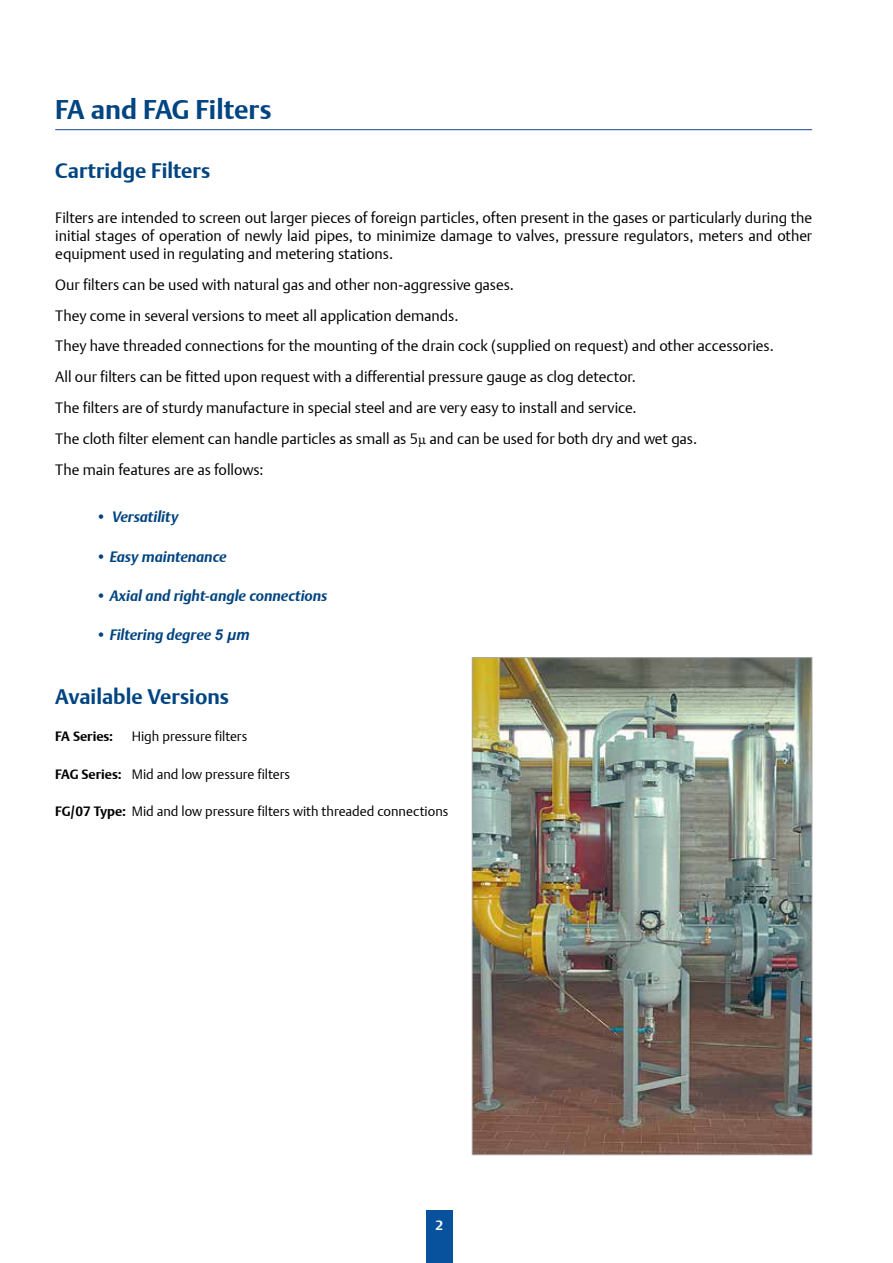
<style>
.page{position:relative;width:893px;height:1263px;background:#fff}
.page>*{position:absolute;margin:0;border:0;box-sizing:border-box;transform-origin:0 0}
.t1{font:700 27px "DTL Argo T";color:#004481}
.t2{font:700 21px "DTL Argo T";color:#004481}
.t3{font:15px/30.8px "DTL Argo T Light";color:#000;text-align:justify}
.t4{font:italic 700 15px "DTL Argo T";color:#004481}
.t5{font:13.5px "DTL Argo T Light";color:#000}
.t6{font:700 13.5px "DTL Argo T";color:#000}
.t7{font:700 13.5px "DTL Argo T";color:#fff}
.s1{font-family:"Arial"}
.s2{font-family:"DTL Argo T";font-weight:700}
</style>
<div class="page">
<div style="left:426px;top:1210px;width:26px;height:53px;background:#08519c"></div>
<hr style="left:55px;top:129px;width:757px;height:1px;background:#1b4391">
<img style="left:474px;top:659px;width:336px;height:494px">
<h1 class="t1" style="left:55px;top:94px;width:218px">FA and FAG Filters</h1>
<h2 class="t2" style="left:55px;top:158px;width:157px">Cartridge Filters</h2>
<p class="t3" style="left:55px;top:209px;width:758px;line-height:18px">Filters are intended to screen out larger pieces of foreign particles, often present in the gases or particularly during the initial stages of operation of newly laid pipes, to minimize damage to valves, pressure regulators, meters and other equipment used in regulating and metering stations.</p>
<p class="t3" style="left:55px;top:269px;width:720px;text-align:left">Our filters can be used with natural gas and other non-aggressive gases.<br>They come in several versions to meet all application demands.<br>They have threaded connections for the mounting of the drain cock (supplied on request) and other accessories.<br>All our filters can be fitted upon request with a differential pressure gauge as clog detector.<br>The filters are of sturdy manufacture in special steel and are very easy to install and service.<br>The cloth filter element can handle particles as small as 5µ and can be used for both dry and wet gas.<br>The main features are as follows:</p>
<p class="t4" style="left:96px;top:508px;width:84px">• Versatility</p>
<p class="t4" style="left:96px;top:547px;width:132px">• Easy maintenance</p>
<p class="t4" style="left:96px;top:586px;width:233px">• Axial and right-angle connections</p>
<p class="t4" style="left:96px;top:626px;width:155px">• Filtering degree <span class="s1">5 µm</span></p>
<h2 class="t2" style="left:55px;top:684px;width:175px">Available Versions</h2>
<p class="t6" style="left:55px;top:728px;width:59px">FA Series:</p>
<p class="t5" style="left:132px;top:728px;width:117px">High pressure filters</p>
<p class="t5" style="left:55px;top:766px;width:236px"><span class="s2">FAG Series:</span> Mid and low pressure filters</p>
<p class="t5" style="left:55px;top:803px;width:395px"><span class="s2">FG/07 Type:</span> Mid and low pressure filters with threaded connections</p>
<p class="t7" style="left:436px;top:1217px;width:9px">2</p>
</div>
